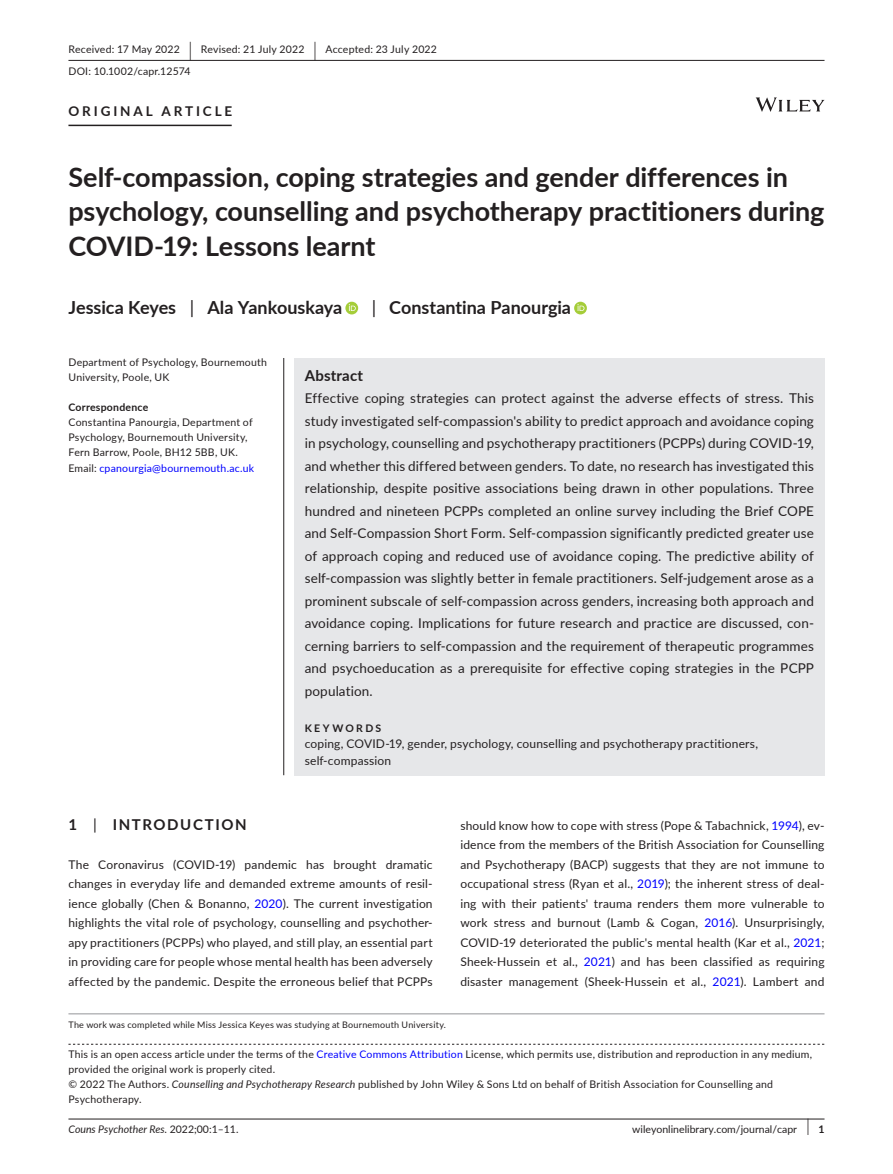
<style>
.page{position:relative;width:893px;height:1174px;background:#fff}
.page>*{position:absolute;margin:0;border:0;box-sizing:border-box;transform-origin:0 0}
.t1{font:700 27px/34.5px "Lato";letter-spacing:-.005em;color:#231f20}
.t2{font:700 18px "Lato";color:#231f20}
.t3{font:700 15px "Lato";letter-spacing:.1em;color:#231f20}
.t4{font:700 15px "Lato";letter-spacing:.015em;color:#231f20}
.t5{font:13.5px/22.5px "Lato";letter-spacing:.01em;color:#231f20;text-align:justify}
.t6{font:700 13.5px "Lato";letter-spacing:.215em;color:#231f20}
.t7{font:12px/19.5px "Lato";letter-spacing:.015em;color:#231f20;text-align:justify}
.t8{font:10.5px/15px "Lato";letter-spacing:.02em;color:#231f20}
.t9{font:10.5px "Lato";color:#231f20}
.t10{font:italic 10.5px "Lato";color:#231f20}
.t11{font:700 10.5px "Lato";letter-spacing:.02em;color:#231f20}
.t12{font:700 10.5px "Lato";letter-spacing:.22em;color:#231f20}
.t13{font:9px "Lato";letter-spacing:.025em;color:#231f20}
.s1{font-size:19.65px}
.s2{font-weight:400}
.s3{color:#00f}
.s4{font-style:italic}
.s5{font-style:normal}
.s6{font-size:17.4px}
.s7{font-weight:700}
</style>
<div class="page">
<hr style="left:68px;top:1118px;width:756px;height:1px;background:#231f20">
<svg style="left:756px;top:97px;width:68px;height:15px"></svg>
<hr style="left:68px;top:60px;width:756px;height:1px;background:#231f20">
<hr style="left:68px;top:125px;width:164px;height:1px;background:#231f20">
<div style="left:345px;top:302px;width:13px;height:12px;background:#a5cd39;border-radius:50%"></div>
<svg style="left:349px;top:304px;width:7px;height:7px"></svg>
<svg style="left:574px;top:302px;width:13px;height:12px"></svg>
<svg style="left:577px;top:304px;width:7px;height:7px"></svg>
<svg style="left:68px;top:1043px;width:756px;height:1px"></svg>
<hr style="left:68px;top:1013px;width:756px;height:1px;background:#939598">
<div style="left:294px;top:358px;width:530px;height:417px;background:#e6e7e9"></div>
<hr style="left:283px;top:358px;width:1px;height:417px;background:#231f20">
<p class="t8" style="left:68px;top:38px;width:370px;line-height:21.8px">Received: 17 May 2022 <span class="s1">|</span> Revised: 21 July 2022 <span class="s1">|</span> Accepted: 23 July 2022<br>DOI: 10.1002/capr.12574</p>
<p class="t6" style="left:68px;top:101px;width:165px">ORIGINAL ARTICLE</p>
<h1 class="t1" style="left:68px;top:159px;width:757px">Self-compassion, coping strategies and gender differences in psychology, counselling and psychotherapy practitioners during<br>COVID-19: Lessons learnt</h1>
<h2 class="t2" style="left:68px;top:295px;width:275px">Jessica Keyes <span class="s2">|</span> Ala Yankouskaya</h2>
<h2 class="t2" style="left:372px;top:295px;width:201px"><span class="s2">|</span> Constantina Panourgia</h2>
<p class="t8" style="left:68px;top:355px;width:200px">Department of Psychology, Bournemouth<br>University, Poole, UK</p>
<p class="t11" style="left:68px;top:400px;width:81px">Correspondence</p>
<p class="t8" style="left:68px;top:415px;width:187px">Constantina Panourgia, Department of Psychology, Bournemouth University, Fern Barrow, Poole, BH12 5BB, UK.<br>Email: <span class="s3">cpanourgia@bournemouth.ac.uk</span></p>
<p class="t4" style="left:305px;top:364px;width:60px">Abstract</p>
<p class="t5" style="left:305px;top:386px;width:511px">Effective coping strategies can protect against the adverse effects of stress. This study investigated self-compassion's ability to predict approach and avoidance coping in psychology, counselling and psychotherapy practitioners (PCPPs) during COVID-19, and whether this differed between genders. To date, no research has investigated this relationship, despite positive associations being drawn in other populations. Three hundred and nineteen PCPPs completed an online survey including the Brief COPE and Self-Compassion Short Form. Self-compassion significantly predicted greater use of approach coping and reduced use of avoidance coping. The predictive ability of self-compassion was slightly better in female practitioners. Self-judgement arose as a prominent subscale of self-compassion across genders, increasing both approach and avoidance coping. Implications for future research and practice are discussed, con&shy;cerning barriers to self-compassion and the requirement of therapeutic programmes and psychoeducation as a prerequisite for effective coping strategies in the PCPP population.</p>
<p class="t12" style="left:305px;top:720px;width:78px">KEYWORDS</p>
<p class="t7" style="left:305px;top:735px;width:455px;line-height:16.5px">coping, COVID-19, gender, psychology, counselling and psychotherapy practitioners, self-compassion</p>
<p class="t3" style="left:68px;top:813px;width:180px">1 <span class="s2">|</span> INTRODUCTION</p>
<p class="t7" style="left:68px;top:854px;width:366px">The Coronavirus (COVID-19) pandemic has brought dramatic changes in everyday life and demanded extreme amounts of resil&shy;ience globally (Chen &amp; Bonanno, <span class="s3">2020</span>). The current investigation highlights the vital role of psychology, counselling and psychother&shy;apy practitioners (PCPPs) who played, and still play, an essential part in providing care for people whose mental health has been adversely affected by the pandemic. Despite the erroneous belief that PCPPs</p>
<p class="t13" style="left:68px;top:1018px;width:379px">The work was completed while Miss Jessica Keyes was studying at Bournemouth University.</p>
<p class="t7" style="left:460px;top:815px;width:366px">should know how to cope with stress (Pope &amp; Tabachnick, <span class="s3">1994</span>), ev&shy;idence from the members of the British Association for Counselling and Psychotherapy (BACP) suggests that they are not immune to occupational stress (Ryan et al., <span class="s3">2019</span>); the inherent stress of deal&shy;ing with their patients' trauma renders them more vulnerable to work stress and burnout (Lamb &amp; Cogan, <span class="s3">2016</span>). Unsurprisingly, COVID-19 deteriorated the public's mental health (Kar et al., <span class="s3">2021</span>; Sheek-Hussein et al., <span class="s3">2021</span>) and has been classified as requiring disaster management (Sheek-Hussein et al., <span class="s3">2021</span>). Lambert and</p>
<p class="t8" style="left:68px;top:1046px;width:745px">This is an open access article under the terms of the <span class="s3">Creative Commons Attribution</span> License, which permits use, distribution and reproduction in any medium, provided the original work is properly cited.<br>© 2022 The Authors. <span class="s4">Counselling and Psychotherapy Research</span> published by John Wiley &amp; Sons Ltd on behalf of British Association for Counselling and Psychotherapy.</p>
<p class="t10" style="left:68px;top:1121px;width:172px">Couns Psychother Res. <span class="s5">2022;00:1–11.</span></p>
<p class="t9" style="left:632px;top:1121px;width:194px">wileyonlinelibrary.com/journal/capr <span class="s6">|</span> <span class="s7">1</span></p>
</div>
